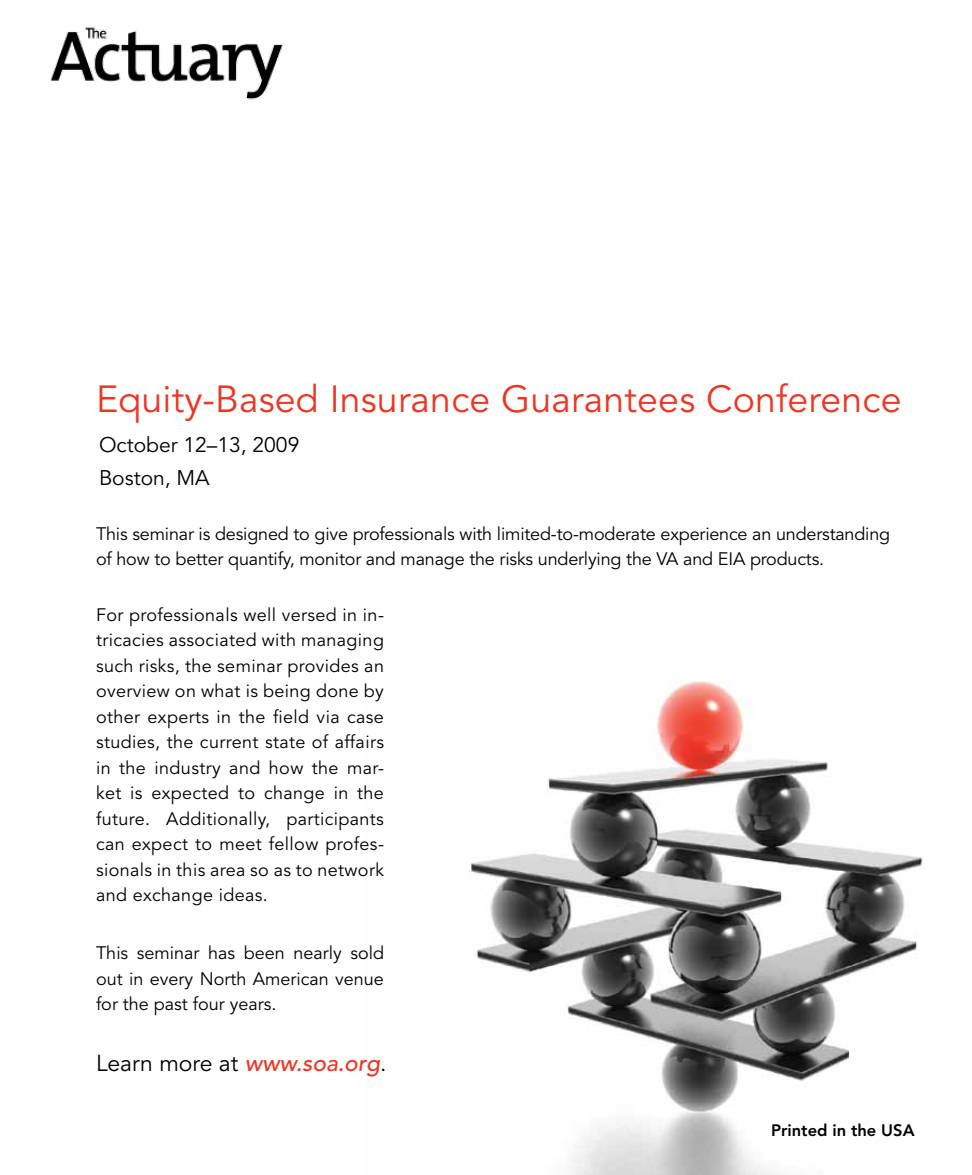
<style>
.page{position:relative;width:972px;height:1175px;background:#fff}
.page>*{position:absolute;margin:0;border:0;box-sizing:border-box;transform-origin:0 0}
.t1{font:37.5px "Avenir";letter-spacing:.005em;color:#ee3524}
.t2{font:22.95px "Avenir";color:#000}
.t3{font:21px/32.5px "Avenir";color:#000}
.t4{font:18px/25.5px "Avenir";letter-spacing:-.01em;color:#000;text-align:justify}
.t5{font:800 16.5px "Avenir";color:#000}
.s1{font-weight:500;font-style:italic;color:#ee3524}
</style>
<div class="page">
<img style="left:50px;top:27px;width:233px;height:73px">
<img style="left:469px;top:681px;width:454px;height:493px">
<h1 class="t1" style="left:96px;top:377px;width:807px">Equity-Based Insurance Guarantees Conference</h1>
<p class="t3" style="left:99px;top:429px;width:202px">October 12–13, 2009<br>Boston, MA</p>
<p class="t4" style="left:96px;top:521px;width:796px">This seminar is designed to give professionals with limited-to-moderate experience an understanding of how to better quantify, monitor and manage the risks underlying the VA and EIA products.</p>
<p class="t4" style="left:96px;top:602px;width:290px">For professionals well versed in in&shy;tricacies associated with managing such risks, the seminar provides an overview on what is being done by other experts in the field via case studies, the current state of affairs in the industry and how the mar&shy;ket is expected to change in the future. Additionally, participants can expect to meet fellow profes&shy;sionals in this area so as to network and exchange ideas.</p>
<p class="t4" style="left:96px;top:941px;width:290px">This seminar has been nearly sold out in every North American venue for the past four years.</p>
<p class="t2" style="left:96px;top:1049px;width:292px">Learn more at <span class="s1">www.soa.org</span>.</p>
<p class="t5" style="left:771px;top:1120px;width:123px">Printed in the USA</p>
</div>
